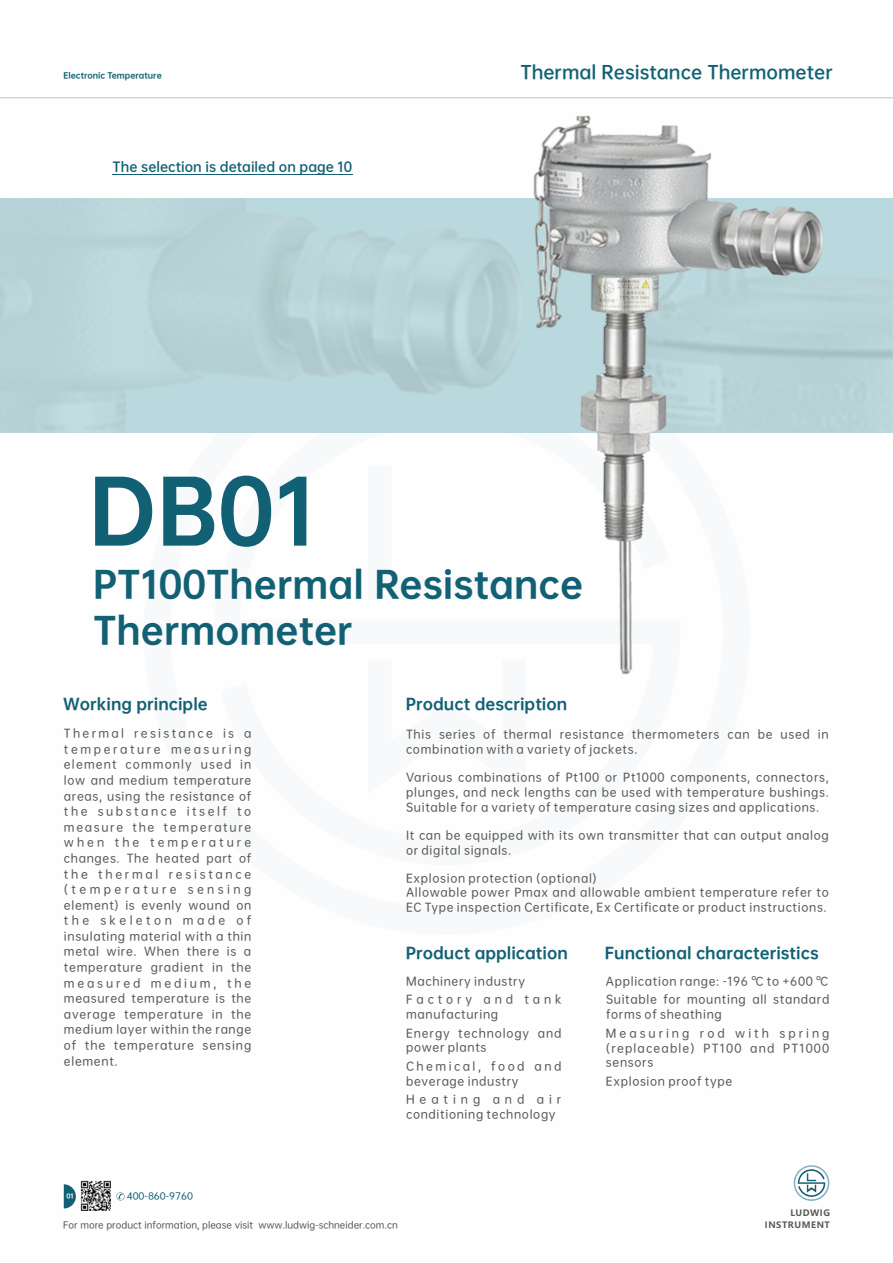
<style>
.page{position:relative;width:893px;height:1263px;background:#fff}
.page>*{position:absolute;margin:0;border:0;box-sizing:border-box;transform-origin:0 0}
.t1{font:83.1px "OPPO Sans H";color:#116073}
.t2{font:34.95px/46.5px "OPPO Sans H";color:#116073}
.t3{font:17.55px "OPPO Sans B";color:#116073}
.t4{font:15px "OPPO Sans H";color:#116073}
.t5{font:12.75px "OPPO Sans B";color:#116073}
.t6{font:11.25px/15.6px "OPPO Sans M";letter-spacing:.06em;color:#595857}
.t7{font:11.25px/18.6px "OPPO Sans M";letter-spacing:.08em;color:#595857}
.t8{font:11.25px/18.6px "OPPO Sans M";letter-spacing:.22em;color:#595857}
.t9{font:9px "OPPO Sans M";color:#595857}
.t10{font:9px "OPPO Sans M";color:#116073;scale:1.04 1}
.t11{font:700 8.7px/11.4px "Microsoft Ya Hei";letter-spacing:.06em;color:#595857;text-align:right}
.t12{font:7.8px "OPPO Sans H";color:#116073}
.t13{font:6px "OPPO Sans H";color:#fff}
</style>
<div class="page">
<hr style="left:0;top:97px;width:893px;height:1px;background:#c9cacb">
<img style="left:534px;top:115px;width:289px;height:560px">
<hr style="left:113px;top:174px;width:240px;height:1px;background:#116073">
<svg style="left:64px;top:1184px;width:12px;height:24px"></svg>
<img style="left:81px;top:1181px;width:30px;height:30px">
<svg style="left:116px;top:1192px;width:9px;height:8px"></svg>
<svg style="left:794px;top:1165px;width:35px;height:36px"></svg>
<p class="t12" style="left:63px;top:72px;width:100px">Electronic Temperature</p>
<h3 class="t3" style="left:520px;top:63px;width:314px">Thermal Resistance Thermometer</h3>
<p class="t5" style="left:113px;top:160px;width:241px">The selection is detailed on page 10</p>
<h1 class="t1" style="left:89px;top:468px;width:230px">DB01</h1>
<h2 class="t2" style="left:93px;top:560px;width:492px">PT100Thermal Resistance<br>Thermometer</h2>
<h3 class="t4" style="left:63px;top:696px;width:146px">Working principle</h3>
<p class="t6" style="left:64px;top:725px;width:189px;text-align:justify">Thermal resistance is a temperature measuring element commonly used in low and medium temperature areas, using the resistance of the substance itself to measure the temperature when the temperature changes. The heated part of the thermal resistance (temperature sensing element) is evenly wound on the skeleton made of insulating material with a thin metal wire. When there is a temperature gradient in the measured medium, the measured temperature is the average temperature in the medium layer within the range of the temperature sensing element.</p>
<h3 class="t4" style="left:406px;top:696px;width:163px">Product description</h3>
<p class="t6" style="left:406px;top:727px;width:424px;line-height:14.9px">This series of thermal resistance thermometers can be used in combination with a variety of jackets.</p>
<p class="t6" style="left:406px;top:770px;width:424px;line-height:14.9px;text-align:justify">Various combinations of Pt100 or Pt1000 components, connectors, plunges, and neck lengths can be used with temperature bushings.<br>Suitable for a variety of temperature casing sizes and applications.</p>
<p class="t6" style="left:406px;top:828px;width:424px;line-height:14.9px">It can be equipped with its own transmitter that can output analog or digital signals.</p>
<p class="t6" style="left:406px;top:871px;width:424px;line-height:14.4px">Explosion protection (optional)<br>Allowable power Pmax and allowable ambient temperature refer to<br>EC Type inspection Certificate, Ex Certificate or product instructions.</p>
<h3 class="t4" style="left:406px;top:945px;width:164px">Product application</h3>
<h3 class="t4" style="left:605px;top:945px;width:215px">Functional characteristics</h3>
<p class="t6" style="left:406px;top:971px;width:157px;line-height:18.6px">Machinery industry<br>Factory and tank</p>
<p class="t7" style="left:406px;top:1005px;width:157px">manufacturing<br>Energy technology and</p>
<p class="t8" style="left:406px;top:1038px;width:157px">power plants<br>Chemical, food and</p>
<p class="t6" style="left:406px;top:1073px;width:114px">beverage industry</p>
<p class="t6" style="left:406px;top:1092px;width:157px;line-height:14.9px">Heating and air conditioning technology</p>
<p class="t6" style="left:606px;top:973px;width:224px">Application range: -196 ℃ to +600 ℃</p>
<p class="t6" style="left:606px;top:992px;width:225px;line-height:14.9px">Suitable for mounting all standard forms of sheathing</p>
<p class="t6" style="left:606px;top:1025px;width:225px;line-height:14.9px;text-align:justify">Measuring rod with spring (replaceable) PT100 and PT1000 sensors</p>
<p class="t6" style="left:606px;top:1073px;width:128px">Explosion proof type</p>
<p class="t10" style="left:127px;top:1192px;width:65px">400-860-9760</p>
<p class="t13" style="left:67px;top:1193px;width:9px">01</p>
<p class="t9" style="left:63px;top:1220px;width:336px">For more product information, please visit www.ludwig-schneider.com.cn</p>
<p class="t11" style="left:765px;top:1208px;width:67px">LUDWIG<br>INSTRUMENT</p>
</div>
